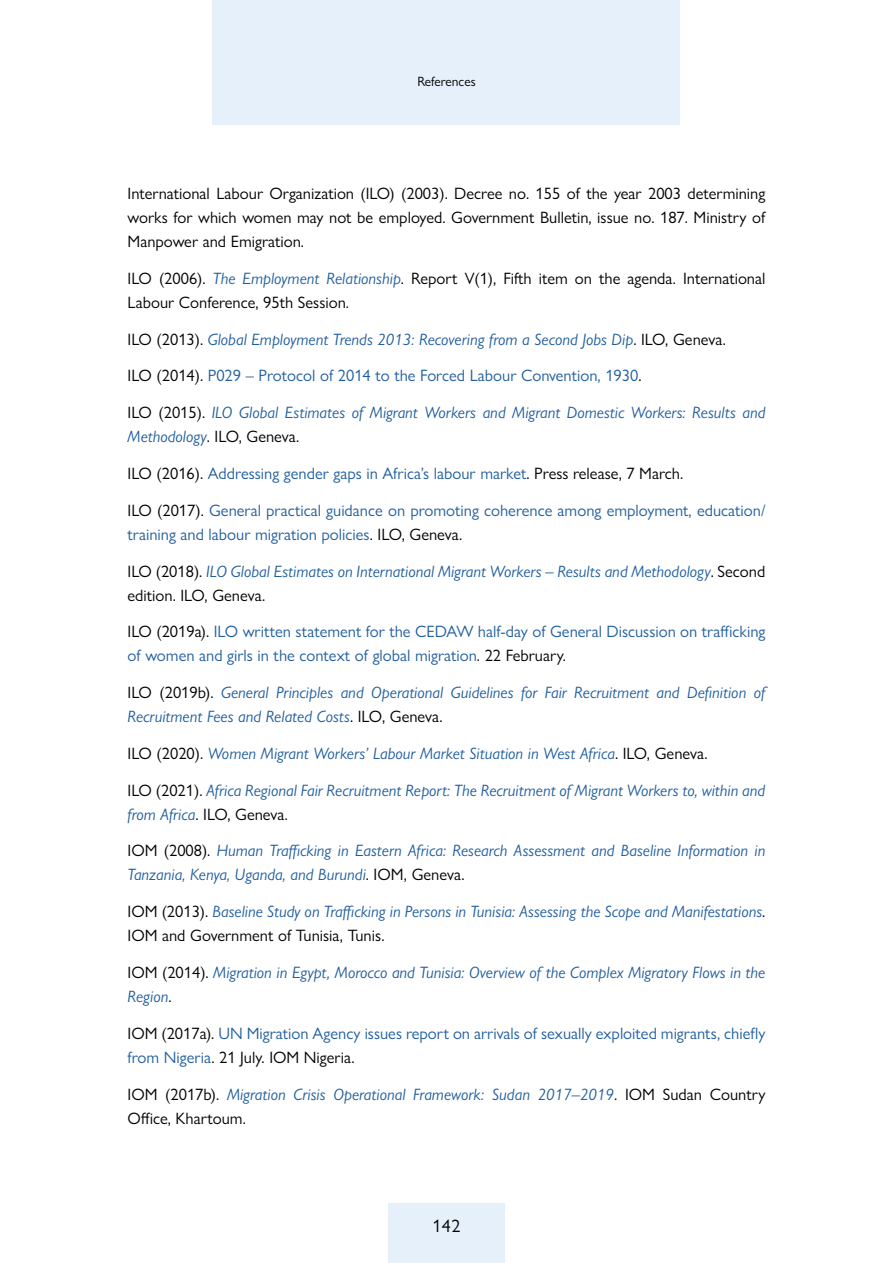
<style>
.page{position:relative;width:893px;height:1263px;background:#fff}
.page>*{position:absolute;margin:0;border:0;box-sizing:border-box;transform-origin:0 0}
.t1{font:18px "Gill Sans Nova";color:#000}
.t2{font:italic 16.5px/24px "Gill Sans Nova";color:#215e9e}
.t3{font:16.5px/24px "Gill Sans Nova";color:#215e9e}
.t4{font:16.5px/24px "Gill Sans Nova";color:#000;text-align:justify}
.t5{font:13.5px "Gill Sans Nova";color:#000}
.s1{font-style:italic;color:#215e9e}
.s2{font-style:normal;color:#000}
.s3{color:#000}
</style>
<div class="page">
<div style="left:213px;top:0;width:467px;height:125px;background:#e5f0fa"></div>
<div style="left:388px;top:1203px;width:117px;height:60px;background:#e5f0fa"></div>
<p class="t5" style="left:417px;top:73px;width:60px">References</p>
<p class="t4" style="left:128px;top:181px;width:640px">International Labour Organization (ILO) (2003). Decree no. 155 of the year 2003 determining works for which women may not be employed. Government Bulletin, issue no. 187. Ministry of Manpower and Emigration.</p>
<p class="t4" style="left:128px;top:266px;width:639px">ILO (2006). <span class="s1">The Employment Relationship</span>. Report V(1), Fifth item on the agenda. International<br>Labour Conference, 95th Session.</p>
<p class="t2" style="left:128px;top:327px;width:600px"><span class="s2">ILO (2013).</span> Global Employment Trends 2013: Recovering from a Second Jobs Dip<span class="s2">. ILO, Geneva.</span></p>
<p class="t3" style="left:128px;top:364px;width:515px"><span class="s3">ILO (2014).</span> P029 – Protocol of 2014 to the Forced Labour Convention, 1930<span class="s3">.</span></p>
<p class="t2" style="left:128px;top:400px;width:639px"><span class="s2">ILO (2015).</span> ILO Global Estimates of Migrant Workers and Migrant Domestic Workers: Results and<br>Methodology<span class="s2">. ILO, Geneva.</span></p>
<p class="t3" style="left:128px;top:461px;width:557px"><span class="s3">ILO (2016).</span> Addressing gender gaps in Africa’s labour market<span class="s3">. Press release, 7 March.</span></p>
<p class="t3" style="left:128px;top:498px;width:639px"><span class="s3">ILO (2017).</span> General practical guidance on promoting coherence among employment, education/ training and labour migration policies<span class="s3">. ILO, Geneva.</span></p>
<p class="t2" style="left:128px;top:559px;width:639px"><span class="s2">ILO (2018).</span> ILO Global Estimates on International Migrant Workers – Results and Methodology<span class="s2">. Second edition. ILO, Geneva.</span></p>
<p class="t3" style="left:128px;top:619px;width:639px"><span class="s3">ILO (2019a).</span> ILO written statement for the CEDAW half-day of General Discussion on trafficking of women and girls in the context of global migration<span class="s3">. 22 February.</span></p>
<p class="t2" style="left:128px;top:680px;width:639px"><span class="s2">ILO (2019b).</span> General Principles and Operational Guidelines for Fair Recruitment and Definition of<br>Recruitment Fees and Related Costs<span class="s2">. ILO, Geneva.</span></p>
<p class="t2" style="left:128px;top:741px;width:582px"><span class="s2">ILO (2020).</span> Women Migrant Workers’ Labour Market Situation in West Africa<span class="s2">. ILO, Geneva.</span></p>
<p class="t2" style="left:128px;top:778px;width:639px"><span class="s2">ILO (2021).</span> Africa Regional Fair Recruitment Report: The Recruitment of Migrant Workers to, within and from Africa<span class="s2">. ILO, Geneva.</span></p>
<p class="t2" style="left:128px;top:838px;width:639px"><span class="s2">IOM (2008).</span> Human Trafficking in Eastern Africa: Research Assessment and Baseline Information in<br>Tanzania, Kenya, Uganda, and Burundi<span class="s2">. IOM, Geneva.</span></p>
<p class="t2" style="left:128px;top:899px;width:639px"><span class="s2">IOM (2013).</span> Baseline Study on Trafficking in Persons in Tunisia: Assessing the Scope and Manifestations<span class="s2">.<br>IOM and Government of Tunisia, Tunis.</span></p>
<p class="t2" style="left:128px;top:960px;width:639px"><span class="s2">IOM (2014).</span> Migration in Egypt, Morocco and Tunisia: Overview of the Complex Migratory Flows in the<br>Region<span class="s2">.</span></p>
<p class="t3" style="left:128px;top:1021px;width:639px"><span class="s3">IOM (2017a).</span> UN Migration Agency issues report on arrivals of sexually exploited migrants, chiefly from Nigeria<span class="s3">. 21 July. IOM Nigeria.</span></p>
<p class="t2" style="left:128px;top:1082px;width:639px"><span class="s2">IOM (2017b).</span> Migration Crisis Operational Framework: Sudan 2017–2019<span class="s2">. IOM Sudan Country<br>Office, Khartoum.</span></p>
<p class="t1" style="left:433px;top:1215px;width:29px">142</p>
</div>
